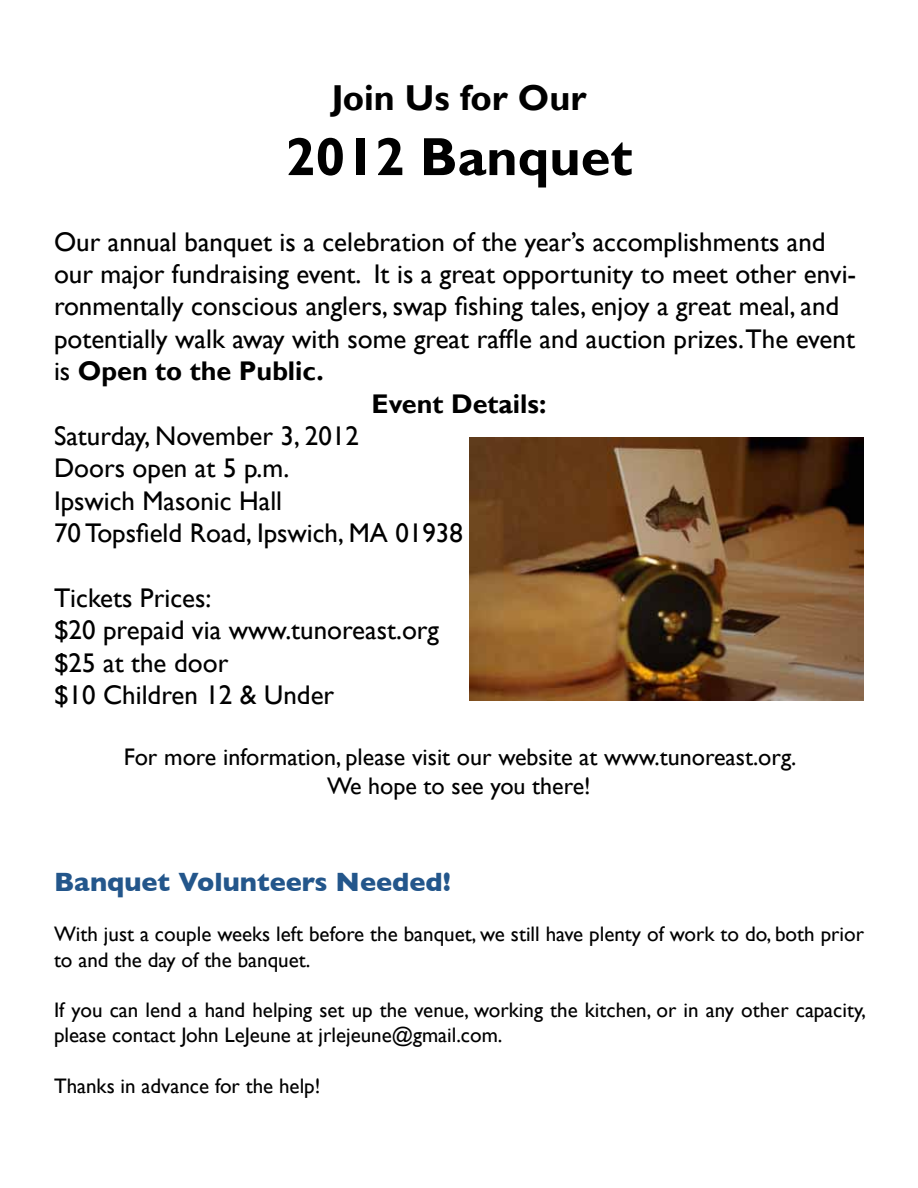
<style>
.page{position:relative;width:918px;height:1188px;background:#fff}
.page>*{position:absolute;margin:0;border:0;box-sizing:border-box;transform-origin:0 0}
.t1{font:700 54px "Gill Sans";color:#000}
.t2{font:700 36px "Gill Sans";color:#000}
.t3{font:27px/32.4px "Gill Sans";color:#000}
.t4{font:700 27px "Gill Sans";color:#000}
.t5{font:700 27px "Gill Sans";color:#23568b}
.t6{font:24px/28.8px "Gill Sans";color:#000;text-align:center}
.t7{font:21px/25.2px "Gill Sans";color:#000}
.s1{font-weight:400}
</style>
<div class="page">
<img style="left:470px;top:438px;width:394px;height:262px">
<h2 class="t2" style="left:331px;top:76px;width:257px">Join Us for Our</h2>
<h1 class="t1" style="left:286px;top:124px;width:348px">2012 Banquet</h1>
<p class="t3" style="left:54px;top:226px;width:773px">Our annual banquet is a celebration of the year’s accomplishments and</p>
<p class="t3" style="left:54px;top:258px;width:804px">our major fundraising event. It is a great opportunity to meet other envi-</p>
<p class="t3" style="left:54px;top:291px;width:787px">ronmentally conscious anglers, swap fishing tales, enjoy a great meal, and</p>
<p class="t3" style="left:54px;top:323px;width:803px">potentially walk away with some great raffle and auction prizes.The event</p>
<p class="t4" style="left:54px;top:355px;width:271px"><span class="s1">is</span> Open to the Public.</p>
<p class="t4" style="left:372px;top:387px;width:176px">Event Details:</p>
<p class="t3" style="left:54px;top:420px;width:410px">Saturday, November 3, 2012<br>Doors open at 5 p.m.<br>Ipswich Masonic Hall<br>70 Topsfield Road, Ipswich, MA 01938</p>
<p class="t3" style="left:54px;top:582px;width:387px">Tickets Prices:<br>$20 prepaid via www.tunoreast.org $25 at the door<br>$10 Children 12 &amp; Under</p>
<p class="t6" style="left:124px;top:743px;width:674px">For more information, please visit our website at www.tunoreast.org.<br>We hope to see you there!</p>
<p class="t5" style="left:54px;top:866px;width:398px">Banquet Volunteers Needed!</p>
<p class="t7" style="left:54px;top:921px;width:812px">With just a couple weeks left before the banquet, we still have plenty of work to do, both prior to and the day of the banquet.</p>
<p class="t7" style="left:54px;top:997px;width:814px">If you can lend a hand helping set up the venue, working the kitchen, or in any other capacity, please contact John LeJeune at jrlejeune@gmail.com.</p>
<p class="t7" style="left:54px;top:1073px;width:268px">Thanks in advance for the help!</p>
</div>
